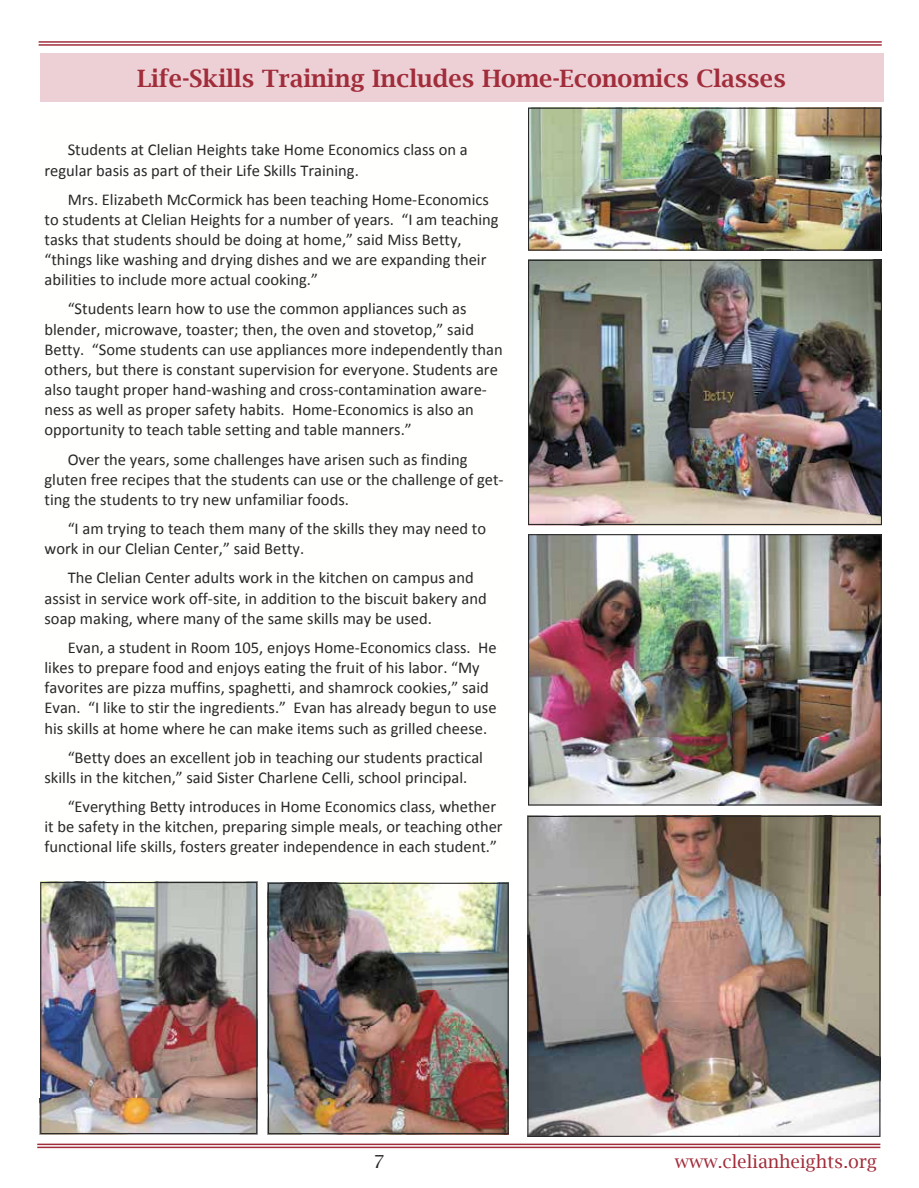
<style>
.page{position:relative;width:919px;height:1188px;background:#fff}
.page>*{position:absolute;margin:0;border:0;box-sizing:border-box;transform-origin:0 0}
.t1{font:700 24px "Lucida Bright";color:#a12d3b}
.t2{font:18px "Lucida Bright";color:#a12d3b}
.t3{font:18px "Lucida Bright";color:#292829}
.t4{font:16.5px/20.1px "Calibri";color:#292829}
</style>
<div class="page">
<hr style="left:37px;top:1143px;width:843px;height:1px;background:#a12d3b">
<hr style="left:37px;top:1146px;width:843px;height:1px;background:#a12d3b">
<hr style="left:39px;top:41px;width:842px;height:2px;background:#a12d3b">
<hr style="left:39px;top:44px;width:842px;height:2px;background:#a12d3b">
<div style="left:40px;top:53px;width:843px;height:49px;background:#ecd0d5"></div>
<img style="left:528px;top:260px;width:353px;height:265px">
<img style="left:528px;top:534px;width:353px;height:271px">
<img style="left:527px;top:815px;width:353px;height:321px">
<img style="left:268px;top:882px;width:240px;height:251px">
<img style="left:40px;top:881px;width:217px;height:252px">
<img style="left:528px;top:108px;width:352px;height:142px">
<h1 class="t1" style="left:137px;top:64px;width:650px">Life-Skills Training Includes Home-Economics Classes</h1>
<p class="t4" style="left:44px;top:139px;width:424px;text-indent:23px">Students at Clelian Heights take Home Economics class on a regular basis as part of their Life Skills Training.</p>
<p class="t4" style="left:44px;top:188px;width:455px;text-indent:23px">Mrs. Elizabeth McCormick has been teaching Home-Economics to students at Clelian Heights for a number of years. “I am teaching tasks that students should be doing at home,” said Miss Betty, “things like washing and drying dishes and we are expanding their abilities to include more actual cooking.”</p>
<p class="t4" style="left:44px;top:298px;width:459px;text-indent:23px">“Students learn how to use the common appliances such as blender, microwave, toaster; then, the oven and stovetop,” said Betty. “Some students can use appliances more independently than others, but there is constant supervision for everyone. Students are also taught proper hand-washing and cross-contamination aware&shy;ness as well as proper safety habits. Home-Economics is also an opportunity to teach table setting and table manners.”</p>
<p class="t4" style="left:44px;top:448px;width:460px;text-indent:23px">Over the years, some challenges have arisen such as finding gluten free recipes that the students can use or the challenge of get&shy;ting the students to try new unfamiliar foods.</p>
<p class="t4" style="left:44px;top:517px;width:443px;text-indent:23px">“I am trying to teach them many of the skills they may need to work in our Clelian Center,” said Betty.</p>
<p class="t4" style="left:44px;top:567px;width:443px;text-indent:23px">The Clelian Center adults work in the kitchen on campus and assist in service work off-site, in addition to the biscuit bakery and soap making, where many of the same skills may be used.</p>
<p class="t4" style="left:44px;top:636px;width:453px;text-indent:23px">Evan, a student in Room 105, enjoys Home-Economics class. He likes to prepare food and enjoys eating the fruit of his labor. “My favorites are pizza muffins, spaghetti, and shamrock cookies,” said Evan. “I like to stir the ingredients.” Evan has already begun to use his skills at home where he can make items such as grilled cheese.</p>
<p class="t4" style="left:44px;top:746px;width:440px;text-indent:23px">“Betty does an excellent job in teaching our students practical skills in the kitchen,” said Sister Charlene Celli, school principal.</p>
<p class="t4" style="left:44px;top:795px;width:459px;text-indent:23px">“Everything Betty introduces in Home Economics class, whether it be safety in the kitchen, preparing simple meals, or teaching other functional life skills, fosters greater independence in each student.”</p>
<p class="t3" style="left:373px;top:1150px;width:12px">7</p>
<p class="t2" style="left:674px;top:1150px;width:204px">www.clelianheights.org</p>
</div>
